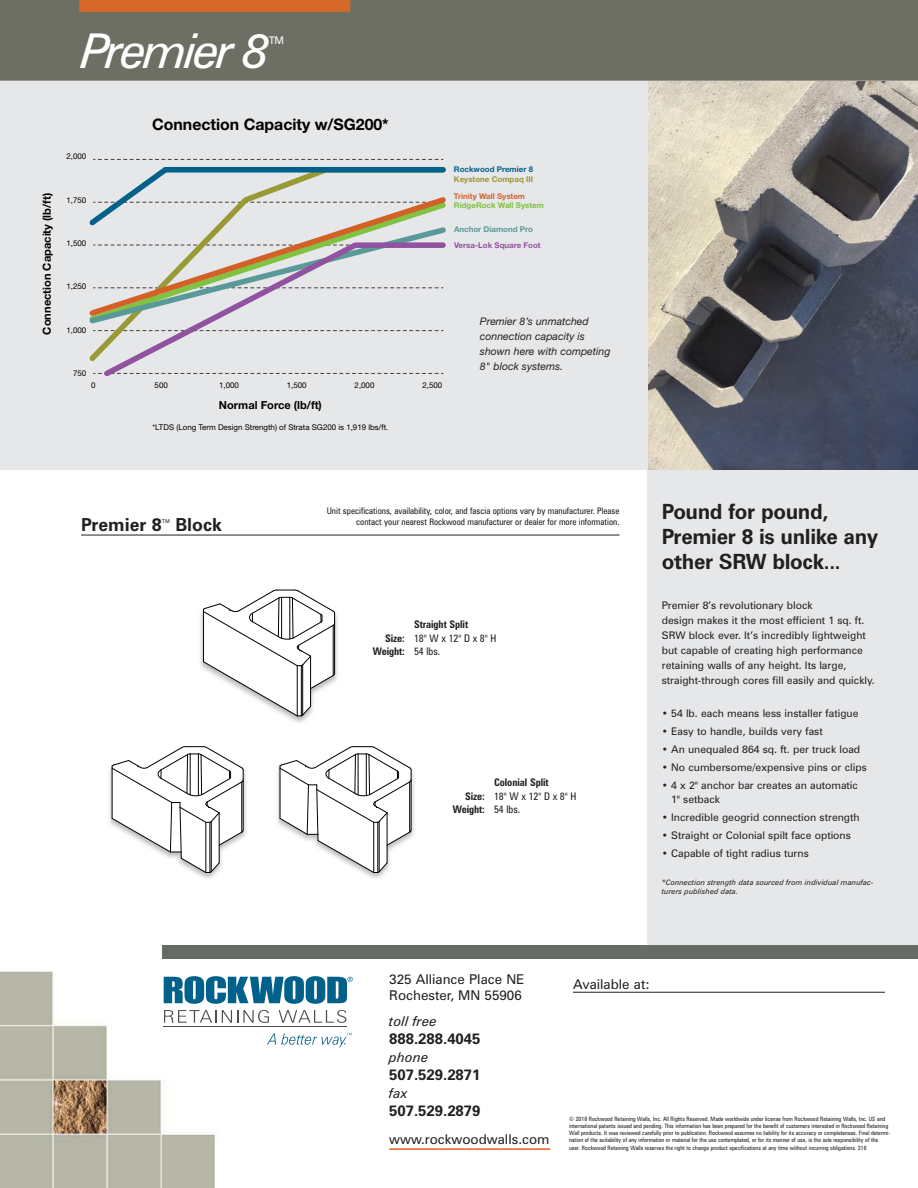
<style>
.page{position:relative;width:918px;height:1188px;background:#fff}
.page>*{position:absolute;margin:0;border:0;box-sizing:border-box;transform-origin:0 0}
.t1{font:italic 48px "Zurich BT";letter-spacing:-.07em;color:#fff}
.t2{font:700 21px/25.2px "Zurich BT";letter-spacing:-.015em;color:#231f20}
.t3{font:700 18px "Zurich BT";color:#231f20}
.t4{font:700 15.9px "Helvetica Neue";color:#000}
.t5{font:700 15px "Zurich BT";color:#231f20}
.t6{font:13.5px/16.2px "Zurich BT";color:#231f20}
.t7{font:italic 13.5px "Zurich BT";color:#231f20}
.t8{font:700 11.1px "Helvetica Neue";color:#000}
.t9{font:10.5px/15px "Zurich BT";color:#231f20}
.t10{font:italic 10.5px/15px "Helvetica Neue";color:#231f20}
.t11{font:700 condensed 10.5px "Zurich BT";letter-spacing:-.005em;color:#231f20}
.t12{font:condensed 10.5px "Zurich BT";letter-spacing:-.005em;color:#231f20}
.t13{font:10.5px "Zurich BT";color:#fff}
.t14{font:condensed 9px/10.8px "Zurich BT";color:#231f20;text-align:right}
.t15{font:7.95px "Helvetica Neue";color:#000}
.t16{font:700 7.95px "Helvetica Neue";color:#80c241}
.t17{font:700 7.95px "Helvetica Neue";color:#9152a0}
.t18{font:700 7.95px "Helvetica Neue";color:#9a9635}
.t19{font:700 7.95px "Helvetica Neue";color:#ce6632}
.t20{font:700 7.95px "Helvetica Neue";color:#01618a}
.t21{font:700 7.95px "Helvetica Neue";color:#599a98}
.t22{font:italic 7.5px/9px "Zurich BT";color:#231f20}
.t23{font:condensed 6px/7.2px "Zurich BT";color:#231f20}
.t24{font:5.25px "Zurich BT";color:#231f20}
.s1{font-weight:700}
.s2{font-weight:400}
</style>
<div class="page">
<div style="left:648px;top:57px;width:270px;height:961px;background:#e6e7e9"></div>
<img style="left:648px;top:80px;width:270px;height:390px">
<div style="left:0;top:57px;width:648px;height:413px;background:#e6e7e9"></div>
<svg style="left:99px;top:331px;width:345px;height:46px"></svg>
<svg style="left:89px;top:159px;width:357px;height:172px"></svg>
<div style="left:0;top:0;width:918px;height:80px;background:#6d6f64"></div>
<img style="left:0;top:958px;width:918px;height:230px">
<hr style="left:389px;top:1148px;width:161px;height:2px;background:#e1601e">
<svg style="left:164px;top:976px;width:189px;height:28px"></svg>
<svg style="left:164px;top:1010px;width:105px;height:13px"></svg>
<svg style="left:279px;top:1010px;width:67px;height:13px"></svg>
<hr style="left:164px;top:1026px;width:183px;height:1px;background:#4d4d4d">
<svg style="left:267px;top:1033px;width:85px;height:14px"></svg>
<hr style="left:573px;top:992px;width:312px;height:1px;background:#231f20">
<div style="left:162px;top:945px;width:756px;height:13px;background:#666b65"></div>
<hr style="left:81px;top:535px;width:539px;height:1px;background:#231f20">
<img style="left:200px;top:611px;width:138px;height:112px">
<svg style="left:203px;top:589px;width:132px;height:128px"></svg>
<hr style="left:281px;top:597px;width:1px;height:41px;background:#000">
<hr style="left:289px;top:597px;width:1px;height:42px;background:#000">
<img style="left:109px;top:768px;width:2px;height:56px">
<img style="left:195px;top:770px;width:51px;height:109px">
<svg style="left:111px;top:746px;width:133px;height:127px"></svg>
<img style="left:363px;top:770px;width:51px;height:109px">
<svg style="left:278px;top:746px;width:134px;height:127px"></svg>
<h1 class="t1" style="left:81px;top:34px;width:190px">Premier 8</h1>
<h3 class="t13" style="left:269px;top:36px;width:17px">TM</h3>
<h3 class="t8" style="left:43px;top:335px;width:143px;rotate:-90deg">Connection Capacity (lb/ft)</h3>
<h3 class="t15" style="left:67px;top:154px;width:21px">2,000</h3>
<h3 class="t15" style="left:67px;top:197px;width:21px">1,750</h3>
<h3 class="t15" style="left:67px;top:240px;width:21px">1,500</h3>
<h3 class="t15" style="left:67px;top:284px;width:21px">1,250</h3>
<h3 class="t15" style="left:67px;top:327px;width:21px">1,000</h3>
<h3 class="t15" style="left:73px;top:371px;width:15px">750</h3>
<h3 class="t4" style="left:152px;top:119px;width:238px">Connection Capacity w/SG200*</h3>
<h3 class="t15" style="left:91px;top:382px;width:6px">0</h3>
<h3 class="t15" style="left:155px;top:382px;width:15px">500</h3>
<h3 class="t15" style="left:219px;top:382px;width:21px">1,000</h3>
<h3 class="t15" style="left:287px;top:382px;width:21px">1,500</h3>
<h3 class="t15" style="left:355px;top:382px;width:21px">2,000</h3>
<h3 class="t15" style="left:422px;top:382px;width:21px">2,500</h3>
<h3 class="t8" style="left:219px;top:401px;width:104px">Normal Force (lb/ft)</h3>
<h3 class="t15" style="left:152px;top:424px;width:238px">*LTDS (Long Term Design Strength) of Strata SG200 is 1,919 lbs/ft.</h3>
<h3 class="t20" style="left:454px;top:167px;width:81px">Rockwood Premier 8</h3>
<h3 class="t18" style="left:454px;top:176px;width:81px">Keystone Compaq III</h3>
<h3 class="t19" style="left:454px;top:194px;width:73px">Trinity Wall System</h3>
<h3 class="t16" style="left:454px;top:203px;width:91px">RidgeRock Wall System</h3>
<h3 class="t21" style="left:454px;top:227px;width:80px">Anchor Diamond Pro</h3>
<h3 class="t17" style="left:454px;top:243px;width:88px">Versa-Lok Square Foot</h3>
<h3 class="t10" style="left:480px;top:315px;width:132px">Premier 8’s unmatched connection capacity is shown here with competing<br>8" block systems.</h3>
<h3 class="t3" style="left:81px;top:518px;width:82px">Premier 8</h3>
<p class="t24" style="left:162px;top:519px;width:9px">TM</p>
<h3 class="t3" style="left:175px;top:518px;width:48px">Block</h3>
<h3 class="t14" style="left:327px;top:507px;width:294px">Unit specifications, availability, color, and fascia options vary by manufacturer. Please contact your nearest Rockwood manufacturer or dealer for more information.</h3>
<h3 class="t11" style="left:414px;top:621px;width:56px">Straight Split</h3>
<h3 class="t12" style="left:385px;top:634px;width:113px"><span class="s1">Size:</span> 18" W x 12" D x 8" H</h3>
<h3 class="t11" style="left:373px;top:648px;width:69px">Weight: <span class="s2">54 lbs.</span></h3>
<h3 class="t11" style="left:494px;top:779px;width:56px">Colonial Split</h3>
<h3 class="t12" style="left:465px;top:792px;width:113px"><span class="s1">Size:</span> 18" W x 12" D x 8" H</h3>
<h3 class="t11" style="left:453px;top:806px;width:69px">Weight: <span class="s2">54 lbs.</span></h3>
<h2 class="t2" style="left:662px;top:501px;width:218px">Pound for pound,<br>Premier 8 is unlike any other SRW block...</h2>
<p class="t9" style="left:662px;top:599px;width:215px">Premier 8’s revolutionary block<br>design makes it the most efficient 1 sq. ft.<br>SRW block ever. It’s incredibly lightweight but capable of creating high performance retaining walls of any height. Its large, straight-through cores fill easily and quickly.</p>
<h3 class="t9" style="left:662px;top:707px;width:198px">• 54 lb. each means less installer fatigue</h3>
<h3 class="t9" style="left:662px;top:725px;width:162px">• Easy to handle, builds very fast</h3>
<h3 class="t9" style="left:662px;top:743px;width:200px">• An unequaled 864 sq. ft. per truck load</h3>
<h3 class="t9" style="left:662px;top:761px;width:207px">• No cumbersome/expensive pins or clips</h3>
<h3 class="t9" style="left:671px;top:780px;width:188px;line-height:13.5px;text-indent:-9px">• 4 x 2" anchor bar creates an automatic<br>1" setback</h3>
<h3 class="t9" style="left:662px;top:811px;width:199px">• Incredible geogrid connection strength</h3>
<h3 class="t9" style="left:662px;top:829px;width:191px">• Straight or Colonial spilt face options</h3>
<h3 class="t9" style="left:662px;top:847px;width:149px">• Capable of tight radius turns</h3>
<p class="t22" style="left:662px;top:879px;width:213px">*Connection strength data sourced from individual manufac&shy;turers published data.</p>
<h3 class="t6" style="left:389px;top:972px;width:137px">325 Alliance Place NE<br>Rochester, MN 55906</h3>
<h3 class="t7" style="left:389px;top:1016px;width:49px">toll free</h3>
<h3 class="t5" style="left:389px;top:1033px;width:93px">888.288.4045</h3>
<h3 class="t7" style="left:389px;top:1052px;width:41px">phone</h3>
<h3 class="t5" style="left:389px;top:1069px;width:93px">507.529.2871</h3>
<h3 class="t7" style="left:389px;top:1088px;width:20px">fax</h3>
<h3 class="t5" style="left:389px;top:1105px;width:93px">507.529.2879</h3>
<h3 class="t6" style="left:389px;top:1133px;width:162px">www.rockwoodwalls.com</h3>
<h3 class="t6" style="left:573px;top:977px;width:79px">Available at:</h3>
<p class="t23" style="left:569px;top:1116px;width:322px">© 2018 Rockwood Retaining Walls, Inc. All Rights Reserved. Made worldwide under license from Rockwood Retaining Walls, Inc. US and international patents issued and pending. This information has been prepared for the benefit of customers interested in Rockwood Retaining Wall products. It was reviewed carefully prior to publication. Rockwood assumes no liability for its accuracy or completeness. Final determi&shy;nation of the suitability of any information or material for the use contemplated, or for its manner of use, is the sole responsibility of the user. Rockwood Retaining Walls reserves the right to change product specifications at any time without incurring obligations. 318</p>
</div>
